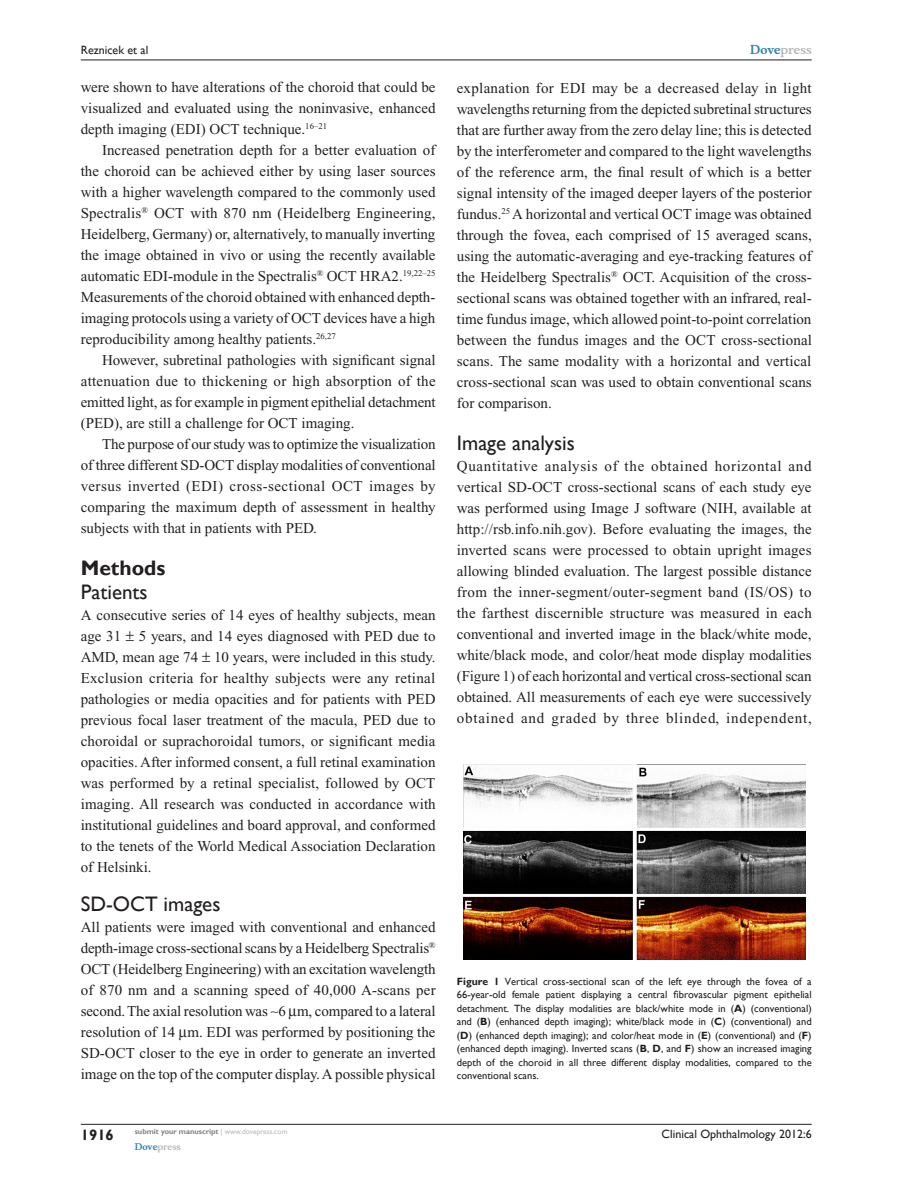
<style>
.page{position:relative;width:918px;height:1188px;background:#fff}
.page>*{position:absolute;margin:0;border:0;box-sizing:border-box;transform-origin:0 0}
.H2-after-H1{font:21px "Gill Sans";color:#231f20}
.t1{font:700 21px "Gill Sans";color:#231f20}
.TxF{font:15px/21px "Times New Roman";color:#231f20;text-align:justify}
.Tx{font:15px/21px "Times New Roman";color:#231f20;text-align:justify}
.RunFolio-V{font:700 15px "Gill Sans";color:#231f20}
.RunF-V{font:12px "Gill Sans";color:#231f20}
.RunH-V{font:12px "Gill Sans";color:#231f20}
.RunH-Brand-V{font:700 12px "Musee";color:#b8b9bc}
.FC{font:10.5px/13.5px "Gill Sans";color:#231f20;text-align:justify}
.RunF-Brand-V{font:700 9px "Musee";color:#b8b9bc}
.RunF-SubmityourMS-V{font:700 7.5px "Gill Sans";color:#808285}
.s1{color:#3485ae}
.s2{font-weight:700}
.s3{font-weight:400;color:#b8b9bc}
</style>
<div class="page">
<img style="left:463px;top:765px;width:342px;height:195px">
<hr style="left:81px;top:1124px;width:731px;height:1px;background:#231f20">
<hr style="left:81px;top:60px;width:731px;height:1px;background:#231f20">
<p class="RunH-V" style="left:81px;top:43px;width:69px">Reznicek et al</p>
<p class="RunH-Brand-V" style="left:750px;top:43px;width:63px"><span class="s1">Dove</span>press</p>
<p class="Tx" style="left:81px;top:77px;width:356px">were shown to have alterations of the choroid that could be visualized and evaluated using the noninvasive, enhanced depth imaging (EDI) OCT technique.<sup>16–21</sup></p>
<p class="Tx" style="left:81px;top:140px;width:356px;text-indent:21px">Increased penetration depth for a better evaluation of the choroid can be achieved either by using laser sources with a higher wavelength compared to the commonly used Spectralis<sup>®</sup> OCT with 870 nm (Heidelberg Engineering, Heidelberg, Germany) or, alternatively, to manually inverting the image obtained in vivo or using the recently available automatic EDI-module in the Spectralis<sup>®</sup> OCT HRA2.<sup>19,22–25<br></sup>Measurements of the choroid obtained with enhanced depth&shy;imaging protocols using a variety of OCT devices have a high reproducibility among healthy patients.<sup>26,27</sup></p>
<p class="Tx" style="left:81px;top:350px;width:357px;text-indent:21px">However, subretinal pathologies with significant signal attenuation due to thickening or high absorption of the emitted light, as for example in pigment epithelial detachment (PED), are still a challenge for OCT imaging.</p>
<p class="Tx" style="left:81px;top:434px;width:356px;text-indent:21px">The purpose of our study was to optimize the visualization of three different SD-OCT display modalities of conventional versus inverted (EDI) cross-sectional OCT images by comparing the maximum depth of assessment in healthy subjects with that in patients with PED.</p>
<h1 class="t1" style="left:81px;top:556px;width:86px">Methods</h1>
<p class="H2-after-H1" style="left:81px;top:580px;width:68px">Patients</p>
<p class="TxF" style="left:81px;top:605px;width:356px">A consecutive series of 14 eyes of healthy subjects, mean age 31 5 years, and 14 eyes diagnosed with PED due to AMD, mean age 74 10 years, were included in this study.<br>Exclusion criteria for healthy subjects were any retinal pathologies or media opacities and for patients with PED previous focal laser treatment of the macula, PED due to choroidal or suprachoroidal tumors, or significant media opacities. After informed consent, a full retinal examination was performed by a retinal specialist, followed by OCT imaging. All research was conducted in accordance with institutional guidelines and board approval, and conformed to the tenets of the World Medical Association Declaration of Helsinki.</p>
<h2 class="H2-after-H1" style="left:81px;top:892px;width:141px">SD-OCT images</h2>
<p class="TxF" style="left:81px;top:917px;width:356px">All patients were imaged with conventional and enhanced depth-image cross-sectional scans by a Heidelberg Spectralis<sup>® </sup>OCT (Heidelberg Engineering) with an excitation wavelength of 870 nm and a scanning speed of 40,000 A-scans per second. The axial resolution was ∼6 m, compared to a lateral resolution of 14 m. EDI was performed by positioning the SD-OCT closer to the eye in order to generate an inverted image on the top of the computer display. A possible physical</p>
<p class="TxF" style="left:457px;top:77px;width:357px">explanation for EDI may be a decreased delay in light wavelengths returning from the depicted subretinal structures that are further away from the zero delay line; this is detected by the interferometer and compared to the light wavelengths of the reference arm, the final result of which is a better signal intensity of the imaged deeper layers of the posterior fundus.<sup>25</sup> A horizontal and vertical OCT image was obtained through the fovea, each comprised of 15 averaged scans, using the automatic-averaging and eye-tracking features of the Heidelberg Spectralis<sup>®</sup> OCT. Acquisition of the cross&shy;sectional scans was obtained together with an infrared, real&shy;time fundus image, which allowed point-to-point correlation between the fundus images and the OCT cross-sectional scans. The same modality with a horizontal and vertical cross-sectional scan was used to obtain conventional scans for comparison.</p>
<h2 class="H2-after-H1" style="left:457px;top:430px;width:120px">Image analysis</h2>
<p class="TxF" style="left:457px;top:455px;width:357px">Quantitative analysis of the obtained horizontal and vertical SD-OCT cross-sectional scans of each study eye was performed using Image J software (NIH, available at http://rsb.info.nih.gov). Before evaluating the images, the inverted scans were processed to obtain upright images allowing blinded evaluation. The largest possible distance from the inner-segment/outer-segment band (IS/OS) to the farthest discernible structure was measured in each conventional and inverted image in the black/white mode, white/black mode, and color/heat mode display modalities (Figure 1) of each horizontal and vertical cross-sectional scan obtained. All measurements of each eye were successively obtained and graded by three blinded, independent,</p>
<p class="FC" style="left:457px;top:975px;width:356px"><span class="s2">Figure 1</span> Vertical cross-sectional scan of the left eye through the fovea of a 66-year-old female patient displaying a central fibrovascular pigment epithelial detachment. The display modalities are black/white mode in (<span class="s2">A</span>) (conventional) and (<span class="s2">B</span>) (enhanced depth imaging); white/black mode in (<span class="s2">C</span>) (conventional) and (<span class="s2">D</span>) (enhanced depth imaging); and color/heat mode in (<span class="s2">E</span>) (conventional) and (<span class="s2">F</span>) (enhanced depth imaging). Inverted scans (<span class="s2">B</span>, <span class="s2">D</span>, and <span class="s2">F</span>) show an increased imaging depth of the choroid in all three different display modalities, compared to the conventional scans.</p>
<p class="RunFolio-V" style="left:81px;top:1126px;width:35px">1916</p>
<p class="RunF-SubmityourMS-V" style="left:135px;top:1127px;width:154px">submit your manuscript <span class="s3">| www.dovepress.com</span></p>
<p class="RunF-Brand-V" style="left:135px;top:1141px;width:48px"><span class="s1">Dove</span>press</p>
<p class="RunF-V" style="left:662px;top:1127px;width:152px">Clinical Ophthalmology 2012:6</p>
</div>
